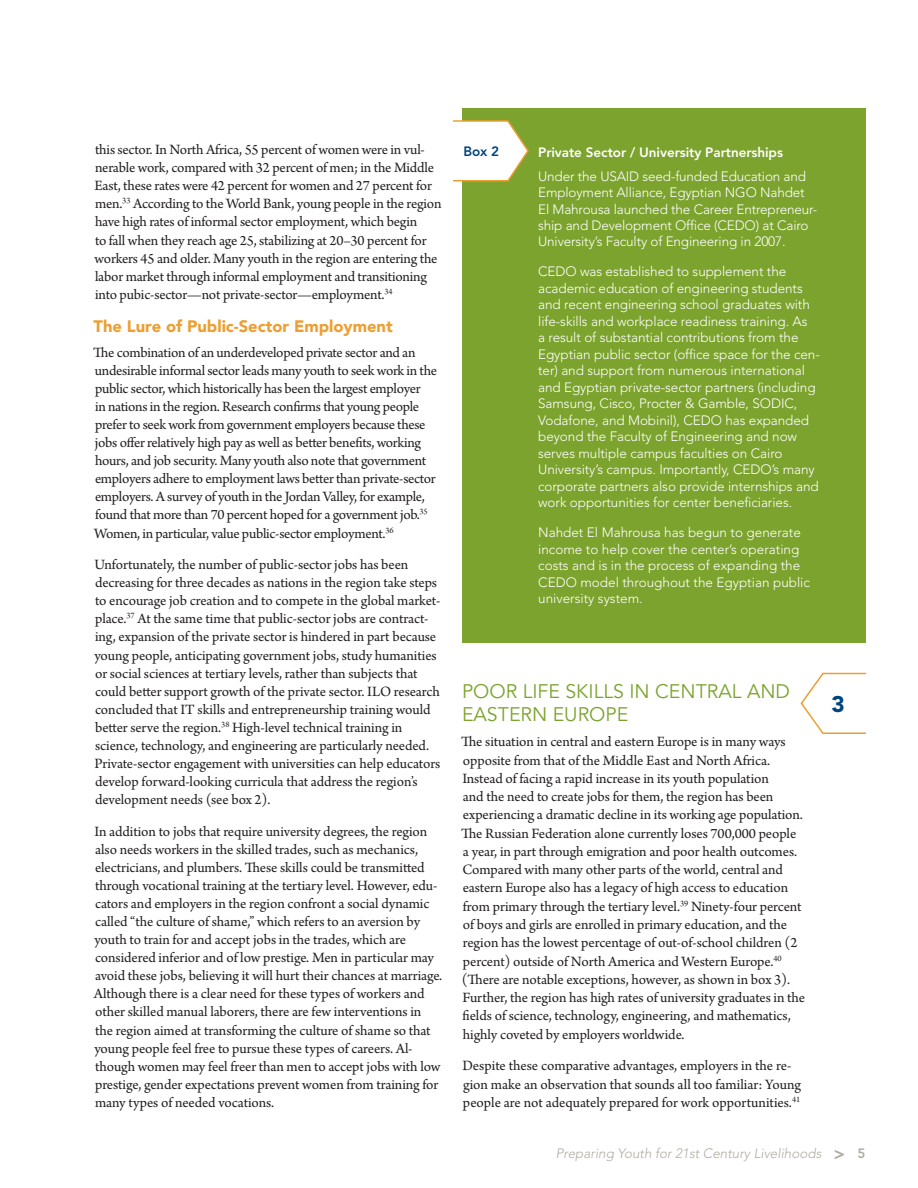
<style>
.page{position:relative;width:918px;height:1188px;background:#fff}
.page>*{position:absolute;margin:0;border:0;box-sizing:border-box;transform-origin:0 0}
.t1{font:900 22.5px "Avenir";color:#00467e}
.t2{font:19.5px "Avenir";color:#7ca32d}
.t3{font:900 16.5px "Avenir";color:#ee9e30}
.t4{font:15px/18.1px "Arno Pro";letter-spacing:-.01em;color:#231f20}
.t5{font:300 13.5px/16.5px "Avenir";letter-spacing:-.005em;color:#fff}
.t6{font:italic 300 13.5px "Avenir";color:#b0ada2}
.t7{font:800 13.5px "Avenir";letter-spacing:-.005em;color:#fff}
.t8{font:800 13.5px "Avenir";color:#00467e}
.s1{font-weight:800;font-style:normal;font-size:18px}
.s2{font-weight:800;font-style:normal}
</style>
<div class="page">
<div style="left:462px;top:108px;width:403px;height:535px;background:#7ca32d"></div>
<svg style="left:453px;top:120px;width:76px;height:62px"></svg>
<svg style="left:800px;top:672px;width:66px;height:62px"></svg>
<p class="t4" style="left:94px;top:141px;width:349px">this sector. In North Africa, 55 percent of women were in vul&shy;nerable work, compared with 32 percent of men; in the Middle East, these rates were 42 percent for women and 27 percent for men.<sup>33</sup> According to the World Bank, young people in the region have high rates of informal sector employment, which begin<br>to fall when they reach age 25, stabilizing at 20–30 percent for workers 45 and older. Many youth in the region are entering the labor market through informal employment and transitioning into pubic-sector—not private-sector—employment.<sup>34</sup></p>
<p class="t3" style="left:94px;top:316px;width:301px">The Lure of Public-Sector Employment</p>
<p class="t4" style="left:93px;top:344px;width:345px">The combination of an underdeveloped private sector and an undesirable informal sector leads many youth to seek work in the public sector, which historically has been the largest employer<br>in nations in the region. Research confirms that young people prefer to seek work from government employers because these jobs offer relatively high pay as well as better benefits, working hours, and job security. Many youth also note that government employers adhere to employment laws better than private-sector employers. A survey of youth in the Jordan Valley, for example, found that more than 70 percent hoped for a government job.<sup>35<br></sup>Women, in particular, value public-sector employment.<sup>36</sup></p>
<p class="t4" style="left:94px;top:556px;width:348px">Unfortunately, the number of public-sector jobs has been decreasing for three decades as nations in the region take steps to encourage job creation and to compete in the global market&shy;place.<sup>37</sup> At the same time that public-sector jobs are contract&shy;ing, expansion of the private sector is hindered in part because young people, anticipating government jobs, study humanities or social sciences at tertiary levels, rather than subjects that could better support growth of the private sector. ILO research concluded that IT skills and entrepreneurship training would better serve the region.<sup>38</sup> High-level technical training in science, technology, and engineering are particularly needed.<br>Private-sector engagement with universities can help educators develop forward-looking curricula that address the region’s development needs (see box 2).</p>
<p class="t4" style="left:94px;top:823px;width:350px">In addition to jobs that require university degrees, the region also needs workers in the skilled trades, such as mechanics, electricians, and plumbers. These skills could be transmitted through vocational training at the tertiary level. However, edu&shy;cators and employers in the region confront a social dynamic called “the culture of shame,” which refers to an aversion by youth to train for and accept jobs in the trades, which are considered inferior and of low prestige. Men in particular may avoid these jobs, believing it will hurt their chances at marriage.<br>Although there is a clear need for these types of workers and other skilled manual laborers, there are few interventions in<br>the region aimed at transforming the culture of shame so that young people feel free to pursue these types of careers. Al&shy;though women may feel freer than men to accept jobs with low prestige, gender expectations prevent women from training for many types of needed vocations.</p>
<p class="t8" style="left:464px;top:143px;width:37px">Box 2</p>
<p class="t7" style="left:538px;top:145px;width:246px">Private Sector / University Partnerships</p>
<p class="t5" style="left:538px;top:168px;width:281px">Under the USAID seed-funded Education and Employment Alliance, Egyptian NGO Nahdet El Mahrousa launched the Career Entrepreneur&shy;ship and Development Office (CEDO) at Cairo University’s Faculty of Engineering in 2007.</p>
<p class="t5" style="left:538px;top:264px;width:283px">CEDO was established to supplement the academic education of engineering students and recent engineering school graduates with life-skills and workplace readiness training. As<br>a result of substantial contributions from the Egyptian public sector (office space for the cen&shy;ter) and support from numerous international and Egyptian private-sector partners (including Samsung, Cisco, Procter &amp; Gamble, SODIC, Vodafone, and Mobinil), CEDO has expanded beyond the Faculty of Engineering and now serves multiple campus faculties on Cairo University’s campus. Importantly, CEDO’s many corporate partners also provide internships and work opportunities for center beneficiaries.</p>
<p class="t5" style="left:538px;top:525px;width:273px">Nahdet El Mahrousa has begun to generate income to help cover the center’s operating costs and is in the process of expanding the CEDO model throughout the Egyptian public university system.</p>
<h2 class="t2" style="left:462px;top:681px;width:136px">POOR LI FE SKILLS</h2>
<h2 class="t2" style="left:630px;top:681px;width:162px">I N CENTRAL AND</h2>
<h2 class="t2" style="left:462px;top:703px;width:168px">EASTERN EUROPE</h2>
<p class="t4" style="left:461px;top:733px;width:346px">The situation in central and eastern Europe is in many ways opposite from that of the Middle East and North Africa.<br>Instead of facing a rapid increase in its youth population<br>and the need to create jobs for them, the region has been experiencing a dramatic decline in its working age population.<br>The Russian Federation alone currently loses 700,000 people a year, in part through emigration and poor health outcomes.<br>Compared with many other parts of the world, central and eastern Europe also has a legacy of high access to education from primary through the tertiary level.<sup>39</sup> Ninety-four percent of boys and girls are enrolled in primary education, and the region has the lowest percentage of out-of-school children (2 percent) outside of North America and Western Europe.<sup>40 </sup>(There are notable exceptions, however, as shown in box 3).<br>Further, the region has high rates of university graduates in the fields of science, technology, engineering, and mathematics, highly coveted by employers worldwide.</p>
<p class="t4" style="left:462px;top:1058px;width:340px">Despite these comparative advantages, employers in the re&shy;gion make an observation that sounds all too familiar: Young people are not adequately prepared for work opportunities.<sup>41</sup></p>
<h1 class="t1" style="left:832px;top:690px;width:15px">3</h1>
<p class="t6" style="left:556px;top:1146px;width:311px">Preparing Youth for 21st Century Livelihoods <span class="s1">&gt;</span> <span class="s2">5</span></p>
</div>
